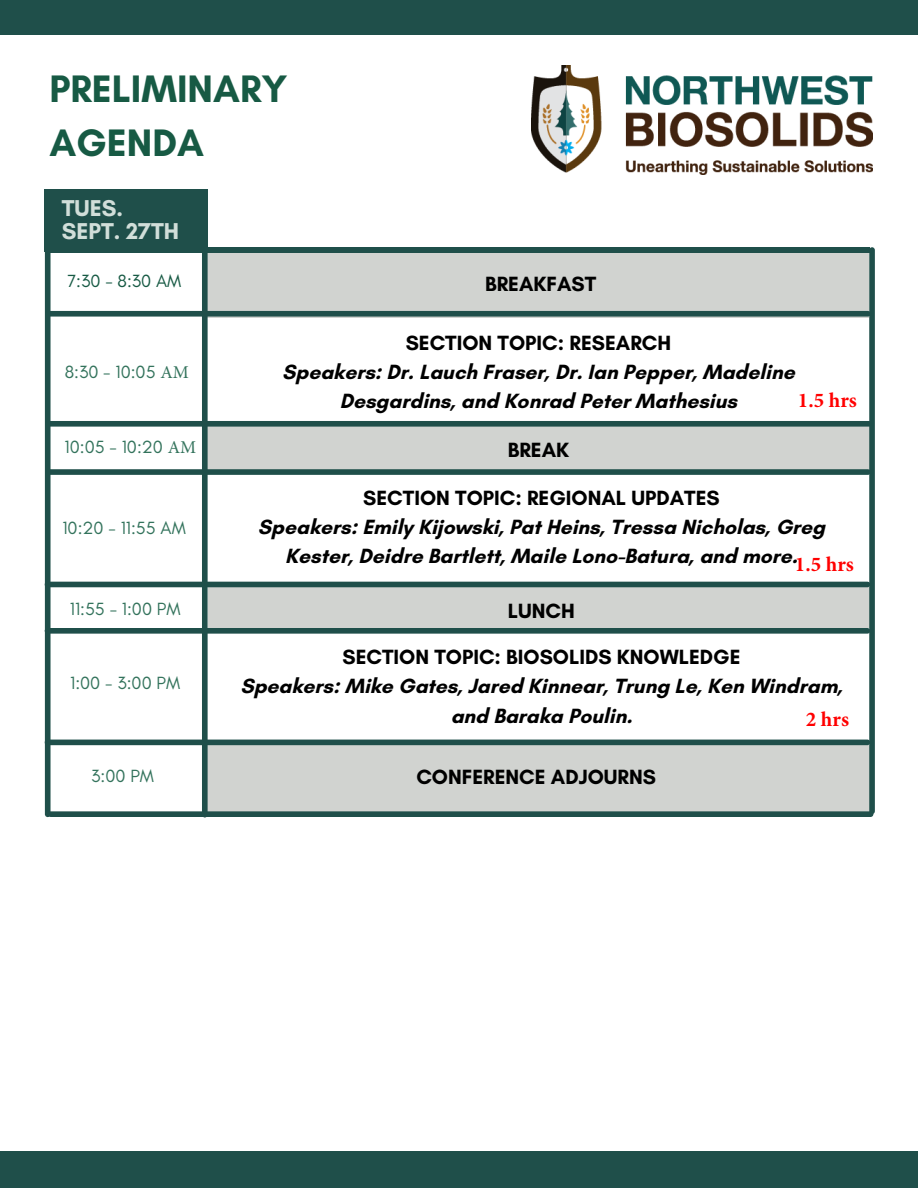
<style>
.page{position:relative;width:918px;height:1188px;background:#fff}
.page>*{position:absolute;margin:0;border:0;box-sizing:border-box;transform-origin:0 0}
.t1{font:700 39px/54px "Glacial Indifference";color:#175a44}
.t2{font:700 23.4px/23.2px "Glacial Indifference";color:#d1ded9}
.t3{font:700 21px/29.2px "Glacial Indifference";color:#000;text-align:center}
.t4{font:700 21px "Minion Pro";color:#f00}
.t5{font:18px "Glacial Indifference";color:#33735c}
.t6{font:18px "Glacial Indifference";color:#175a44}
.s1{font-family:"Minion Pro"}
</style>
<div class="page">
<div style="left:0;top:0;width:918px;height:35px;background:#1f4f4a"></div>
<div style="left:0;top:1151px;width:918px;height:37px;background:#1f4f4a"></div>
<div style="left:208px;top:587px;width:664px;height:41px;background:#d1d3d0"></div>
<div style="left:208px;top:745px;width:662px;height:72px;background:#d1d3d0"></div>
<div style="left:208px;top:253px;width:661px;height:65px;background:#d1d3d0"></div>
<div style="left:205px;top:427px;width:665px;height:45px;background:#d1d3d0"></div>
<div style="left:46px;top:247px;width:824px;height:6px;background:#1f4f4a"></div>
<div style="left:45px;top:189px;width:163px;height:63px;background:#1f4f4a"></div>
<div style="left:48px;top:311px;width:820px;height:6px;background:#1f4f4a"></div>
<div style="left:202px;top:250px;width:6px;height:565px;background:#1f4f4a"></div>
<div style="left:49px;top:421px;width:820px;height:6px;background:#1f4f4a"></div>
<div style="left:48px;top:469px;width:820px;height:6px;background:#1f4f4a"></div>
<div style="left:47px;top:582px;width:821px;height:5px;background:#1f4f4a"></div>
<div style="left:47px;top:628px;width:821px;height:6px;background:#1f4f4a"></div>
<div style="left:47px;top:740px;width:821px;height:5px;background:#1f4f4a"></div>
<div style="left:51px;top:811px;width:820px;height:6px;background:#1f4f4a"></div>
<div style="left:45px;top:248px;width:6px;height:566px;background:#1f4f4a"></div>
<div style="left:869px;top:250px;width:6px;height:561px;background:#1f4f4a"></div>
<img style="left:531px;top:66px;width:341px;height:109px">
<h1 class="t1" style="left:49px;top:62px;width:240px">PRELIMINARY<br>AGENDA</h1>
<p class="t2" style="left:62px;top:196px;width:119px">TUES.<br>SEPT. 27TH</p>
<p class="t6" style="left:67px;top:270px;width:115px">7:30 - 8:30 AM</p>
<p class="t5" style="left:65px;top:361px;width:126px">8:30 - 10:05 <span class="s1">AM</span></p>
<p class="t3" style="left:485px;top:269px;width:113px">BREAKFAST</p>
<p class="t3" style="left:282px;top:328px;width:514px">SECTION TOPIC: RESEARCH<br>Speakers: Dr. Lauch Fraser, Dr. Ian Pepper, Madeline<br>Desgardins, and Konrad Peter Mathesius</p>
<p class="t4" style="left:798px;top:386px;width:60px">1.5 hrs</p>
<p class="t5" style="left:65px;top:436px;width:133px">10:05 - 10:20 <span class="s1">AM</span></p>
<p class="t3" style="left:508px;top:435px;width:63px">BREAK</p>
<p class="t3" style="left:258px;top:483px;width:569px">SECTION TOPIC: REGIONAL UPDATES<br>Speakers: Emily Kijowski, Pat Heins, Tressa Nicholas, Greg<br>Kester, Deidre Bartlett, Maile Lono-Batura, and more.</p>
<p class="t5" style="left:62px;top:517px;width:125px">10:20 - 11:55 AM</p>
<p class="t4" style="left:795px;top:549px;width:60px">1.5 hrs</p>
<p class="t5" style="left:70px;top:598px;width:112px">11:55 - 1:00 PM</p>
<p class="t5" style="left:70px;top:672px;width:112px">1:00 - 3:00 PM</p>
<p class="t5" style="left:91px;top:765px;width:64px">3:00 PM</p>
<p class="t3" style="left:508px;top:596px;width:69px">LUNCH</p>
<p class="t3" style="left:240px;top:642px;width:604px">SECTION TOPIC: BIOSOLIDS KNOWLEDGE<br>Speakers: Mike Gates, Jared Kinnear, Trung Le, Ken Windram, and Baraka Poulin.</p>
<p class="t4" style="left:806px;top:705px;width:45px">2 hrs</p>
<p class="t3" style="left:416px;top:762px;width:241px">CONFERENCE ADJOURNS</p>
</div>
